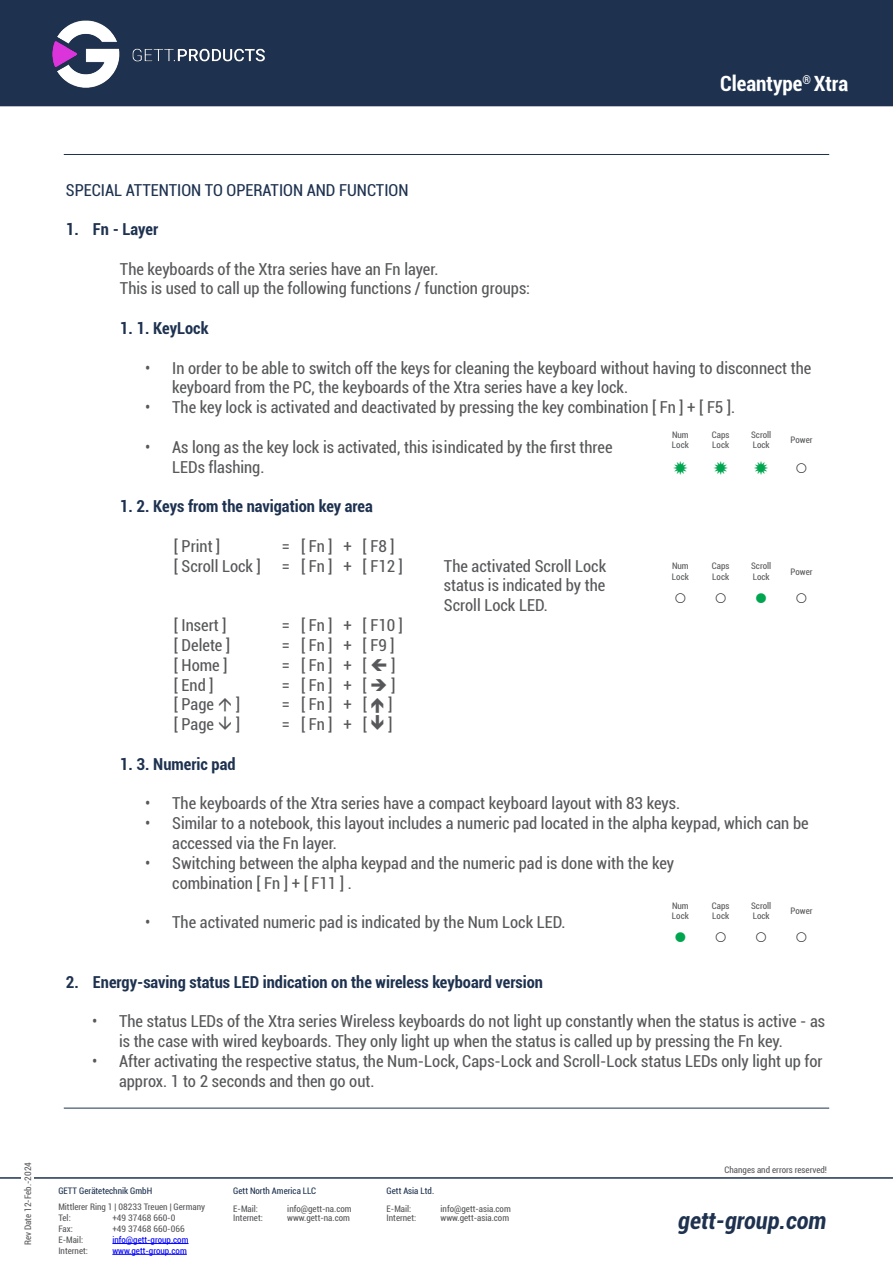
<style>
.page{position:relative;width:893px;height:1263px;background:#fff}
.page>*{position:absolute;margin:0;border:0;box-sizing:border-box;transform-origin:0 0}
.t1{font:italic 700 condensed 24px "Roboto";color:#1e3250}
.t2{font:700 condensed 21px "Roboto";color:#fff}
.t3{font:condensed 16.5px/19.8px "Roboto";color:#57585a}
.t4{font:700 condensed 16.5px "Roboto";color:#1e3250}
.t5{font:condensed 16.5px "Roboto";color:#1e3250}
.t6{font:condensed 9px/10.8px "Roboto";color:#57585a}
.t7{font:condensed 9px "Roboto";color:#1e3250}
.t8{font:condensed 9px "Roboto";color:#00f}
</style>
<div class="page">
<div style="left:0;top:0;width:893px;height:106px;background:#1e3250"></div>
<img style="left:48px;top:16px;width:232px;height:76px">
<hr style="left:0;top:1177px;width:893px;height:2px;background:#1e3250">
<hr style="left:64px;top:154px;width:765px;height:1px;background:#1e3250">
<hr style="left:64px;top:1108px;width:765px;height:1px;background:#1e3250">
<hr style="left:112px;top:1243px;width:77px;height:1px;background:#00f">
<hr style="left:112px;top:1254px;width:75px;height:1px;background:#00f">
<div style="left:21px;top:1140px;width:13px;height:105px;background:#fff"></div>
<p class="t2" style="left:720px;top:69px;width:130px">Cleantype<sup>®</sup> Xtra</p>
<p class="t5" style="left:66px;top:178px;width:344px">SPECIAL ATTENTION TO OPERATION AND FUNCTION</p>
<p class="t4" style="left:66px;top:218px;width:94px">1. Fn - Layer</p>
<p class="t3" style="left:120px;top:258px;width:412px">The keyboards of the Xtra series have an Fn layer.<br>This is used to call up the following functions / function groups:</p>
<p class="t4" style="left:120px;top:317px;width:90px">1. 1. KeyLock</p>
<p class="t3" style="left:172px;top:357px;width:641px;text-indent:-27px">• In order to be able to switch off the keys for cleaning the keyboard without having to disconnect the keyboard from the PC, the keyboards of the Xtra series have a key lock.</p>
<p class="t3" style="left:145px;top:397px;width:591px">• The key lock is activated and deactivated by pressing the key combination [ Fn ] + [ F5 ].</p>
<p class="t3" style="left:172px;top:436px;width:442px;text-indent:-27px">• As long as the key lock is activated, this isindicated by the first three<br>LEDs flashing.</p>
<p class="t4" style="left:120px;top:495px;width:254px">1. 2. Keys from the navigation key area</p>
<p class="t3" style="left:174px;top:535px;width:48px">[ Print ]</p>
<p class="t3" style="left:282px;top:535px;width:114px">= [ Fn ] + [ F8 ]</p>
<p class="t3" style="left:174px;top:555px;width:88px">[ Scroll Lock ]</p>
<p class="t3" style="left:282px;top:555px;width:123px">= [ Fn ] + [ F12 ]</p>
<p class="t3" style="left:444px;top:555px;width:164px;text-align:justify">The activated Scroll Lock status is indicated by the Scroll Lock LED.</p>
<p class="t3" style="left:174px;top:615px;width:54px">[ Insert ]</p>
<p class="t3" style="left:282px;top:615px;width:123px">= [ Fn ] + [ F10 ]</p>
<p class="t3" style="left:174px;top:634px;width:58px">[ Delete ]</p>
<p class="t3" style="left:282px;top:634px;width:114px">= [ Fn ] + [ F9 ]</p>
<p class="t3" style="left:174px;top:654px;width:55px">[ Home ]</p>
<p class="t3" style="left:282px;top:654px;width:86px">= [ Fn ] + [</p>
<p class="t3" style="left:392px;top:654px;width:6px">]</p>
<p class="t3" style="left:174px;top:674px;width:41px">[ End ]</p>
<p class="t3" style="left:282px;top:674px;width:115px">= [ Fn ] + [ ➔ ]</p>
<p class="t3" style="left:174px;top:694px;width:42px">[ Page</p>
<p class="t3" style="left:236px;top:694px;width:6px">]</p>
<p class="t3" style="left:282px;top:694px;width:86px">= [ Fn ] + [</p>
<p class="t3" style="left:389px;top:694px;width:6px">]</p>
<p class="t3" style="left:174px;top:714px;width:42px">[ Page</p>
<p class="t3" style="left:236px;top:714px;width:6px">]</p>
<p class="t3" style="left:282px;top:714px;width:86px">= [ Fn ] + [</p>
<p class="t3" style="left:389px;top:714px;width:6px">]</p>
<p class="t4" style="left:120px;top:752px;width:117px">1. 3. Numeric pad</p>
<p class="t3" style="left:145px;top:793px;width:536px">• The keyboards of the Xtra series have a compact keyboard layout with 83 keys.</p>
<p class="t3" style="left:172px;top:813px;width:638px;text-indent:-27px">• Similar to a notebook, this layout includes a numeric pad located in the alpha keypad, which can be accessed via the Fn layer.</p>
<p class="t3" style="left:172px;top:852px;width:503px;text-indent:-27px">• Switching between the alpha keypad and the numeric pad is done with the key combination [ Fn ] + [ F11 ] .</p>
<p class="t3" style="left:145px;top:912px;width:422px">• The activated numeric pad is indicated by the Num Lock LED.</p>
<p class="t6" style="left:751px;top:429px;width:22px">Scroll</p>
<p class="t6" style="left:753px;top:439px;width:18px">Lock</p>
<p class="t6" style="left:712px;top:429px;width:19px">Caps</p>
<p class="t6" style="left:712px;top:439px;width:18px">Lock</p>
<p class="t6" style="left:672px;top:429px;width:18px">Num</p>
<p class="t6" style="left:672px;top:439px;width:18px">Lock</p>
<p class="t6" style="left:790px;top:434px;width:24px">Power</p>
<p class="t6" style="left:751px;top:560px;width:22px">Scroll</p>
<p class="t6" style="left:753px;top:571px;width:18px">Lock</p>
<p class="t6" style="left:712px;top:560px;width:19px">Caps</p>
<p class="t6" style="left:712px;top:571px;width:18px">Lock</p>
<p class="t6" style="left:672px;top:560px;width:18px">Num</p>
<p class="t6" style="left:672px;top:571px;width:18px">Lock</p>
<p class="t6" style="left:790px;top:566px;width:24px">Power</p>
<p class="t6" style="left:751px;top:900px;width:22px">Scroll</p>
<p class="t6" style="left:753px;top:910px;width:18px">Lock</p>
<p class="t6" style="left:712px;top:900px;width:19px">Caps</p>
<p class="t6" style="left:712px;top:910px;width:18px">Lock</p>
<p class="t6" style="left:672px;top:900px;width:18px">Num</p>
<p class="t6" style="left:672px;top:910px;width:18px">Lock</p>
<p class="t6" style="left:790px;top:905px;width:24px">Power</p>
<p class="t4" style="left:66px;top:970px;width:479px">2. Energy-saving status LED indication on the wireless keyboard version</p>
<p class="t3" style="left:119px;top:1011px;width:708px;text-indent:-27px">• The status LEDs of the Xtra series Wireless keyboards do not light up constantly when the status is active - as is the case with wired keyboards. They only light up when the status is called up by pressing the Fn key.</p>
<p class="t3" style="left:119px;top:1050px;width:705px;text-indent:-27px">• After activating the respective status, the Num-Lock, Caps-Lock and Scroll-Lock status LEDs only light up for approx. 1 to 2 seconds and then go out.</p>
<p class="t6" style="left:22px;top:1245px;width:84px;rotate:-90deg">Rev Date 12-Feb.-2024</p>
<p class="t7" style="left:58px;top:1185px;width:95px">GETT Gerätetechnik GmbH</p>
<p class="t6" style="left:58px;top:1201px;width:148px">Mittlerer Ring 1 | 08233 Treuen | Germany<br>Tel:</p>
<p class="t6" style="left:112px;top:1212px;width:65px">+49 37468 660-0</p>
<p class="t6" style="left:58px;top:1223px;width:16px">Fax:</p>
<p class="t6" style="left:112px;top:1223px;width:74px">+49 37468 660-066</p>
<p class="t6" style="left:58px;top:1234px;width:26px">E-Mail:</p>
<p class="t8" style="left:112px;top:1233px;width:78px">info@gett-group.com</p>
<p class="t6" style="left:58px;top:1245px;width:31px">Internet:</p>
<p class="t8" style="left:112px;top:1244px;width:76px">www.gett-group.com</p>
<p class="t7" style="left:233px;top:1185px;width:84px">Gett North America LLC</p>
<p class="t6" style="left:233px;top:1203px;width:26px">E-Mail:</p>
<p class="t6" style="left:287px;top:1203px;width:66px">info@gett-na.com</p>
<p class="t6" style="left:233px;top:1212px;width:31px">Internet:</p>
<p class="t6" style="left:287px;top:1212px;width:64px">www.gett-na.com</p>
<p class="t7" style="left:387px;top:1185px;width:49px">Gett Asia Ltd.</p>
<p class="t6" style="left:387px;top:1203px;width:26px">E-Mail:</p>
<p class="t6" style="left:441px;top:1203px;width:72px">info@gett-asia.com</p>
<p class="t6" style="left:387px;top:1212px;width:31px">Internet:</p>
<p class="t6" style="left:441px;top:1212px;width:70px">www.gett-asia.com</p>
<p class="t6" style="left:724px;top:1164px;width:104px">Changes and errors reserved!</p>
<p class="t1" style="left:678px;top:1204px;width:150px">gett-group.com</p>
</div>
